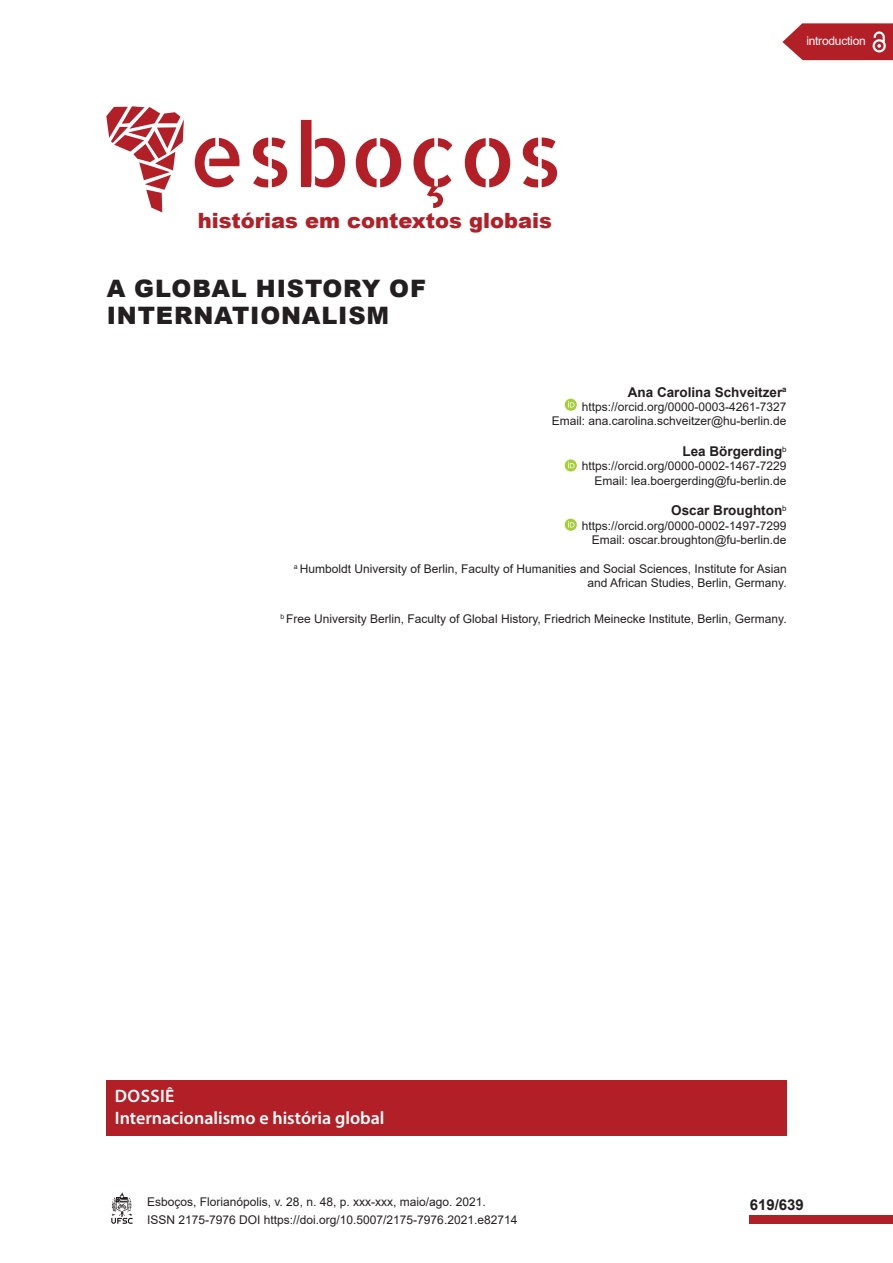
<style>
.page{position:relative;width:893px;height:1263px;background:#fff}
.page>*{position:absolute;margin:0;border:0;box-sizing:border-box;transform-origin:0 0}
.Título_folha_de_rost{font:900 24px/27px "Arial";letter-spacing:.035em;color:#231f20}
.Corpo_de_Texto{font:900 21px "Arial";color:#b21f27}
.Como_citar_o_artigo{font:600 18px "Myriad Pro";color:#fff}
.t1{font:700 15px "Arial";color:#231f20}
.Normal_Corpo_de_Text{font:700 13.5px "Arial";color:#231f20}
.Normal_Corpo_de_Text-2{font:12px/18px "Arial";color:#231f20}
.t2{font:12px "Arial";letter-spacing:-.02em;color:#fff}
</style>
<div class="page">
<div style="left:750px;top:1215px;width:143px;height:9px;background:#b21f27"></div>
<svg style="left:111px;top:1192px;width:22px;height:32px"></svg>
<svg style="left:782px;top:23px;width:111px;height:37px;background:#bc3d44"></svg>
<svg style="left:195px;top:138px;width:45px;height:49px"></svg>
<svg style="left:253px;top:137px;width:34px;height:50px"></svg>
<svg style="left:301px;top:120px;width:44px;height:67px"></svg>
<svg style="left:356px;top:138px;width:45px;height:49px"></svg>
<svg style="left:413px;top:138px;width:39px;height:70px"></svg>
<svg style="left:465px;top:138px;width:45px;height:49px"></svg>
<svg style="left:523px;top:137px;width:34px;height:50px"></svg>
<svg style="left:106px;top:106px;width:78px;height:106px"></svg>
<div style="left:106px;top:1080px;width:681px;height:55px;background:#b21f27"></div>
<svg style="left:565px;top:519px;width:12px;height:12px"></svg>
<svg style="left:565px;top:459px;width:12px;height:12px"></svg>
<svg style="left:565px;top:399px;width:12px;height:12px"></svg>
<p class="t2" style="left:806px;top:33px;width:61px">introduction</p>
<p class="Corpo_de_Texto" style="left:198px;top:205px;width:356px">histórias em contextos globais</p>
<p class="Título_folha_de_rost" style="left:107px;top:275px;width:321px">A GLOBAL HISTORY OF<br>INTERNATIONALISM</p>
<p class="Normal_Corpo_de_Text" style="left:628px;top:382px;width:160px">Ana Carolina Schveitzer<sup>a</sup></p>
<p class="Normal_Corpo_de_Text-2" style="left:582px;top:398px;width:206px">https://orcid.org/0000-0003-4261-7327</p>
<p class="Normal_Corpo_de_Text-2" style="left:552px;top:412px;width:236px">Email: ana.carolina.schveitzer@hu-berlin.de</p>
<p class="Normal_Corpo_de_Text" style="left:682px;top:442px;width:106px">Lea Börgerding<sup>b</sup></p>
<p class="Normal_Corpo_de_Text-2" style="left:582px;top:457px;width:206px">https://orcid.org/0000-0002-1467-7229</p>
<p class="Normal_Corpo_de_Text-2" style="left:594px;top:471px;width:194px">Email: lea.boergerding@fu-berlin.de</p>
<p class="Normal_Corpo_de_Text" style="left:671px;top:501px;width:117px">Oscar Broughton<sup>b</sup></p>
<p class="Normal_Corpo_de_Text-2" style="left:582px;top:516px;width:206px">https://orcid.org/0000-0002-1497-7299</p>
<p class="Normal_Corpo_de_Text-2" style="left:592px;top:531px;width:196px">Email: oscar.broughton@fu-berlin.de</p>
<p class="Normal_Corpo_de_Text-2" style="left:294px;top:561px;width:494px;line-height:14.4px;text-align:right"><sup>a</sup> Humboldt University of Berlin, Faculty of Humanities and Social Sciences, Institute for Asian and African Studies, Berlin, Germany.</p>
<p class="Normal_Corpo_de_Text-2" style="left:280px;top:610px;width:508px"><sup>b</sup> Free University Berlin, Faculty of Global History, Friedrich Meinecke Institute, Berlin, Germany.</p>
<p class="Como_citar_o_artigo" style="left:115px;top:1085px;width:61px">DOSSIÊ</p>
<p class="Como_citar_o_artigo" style="left:115px;top:1106px;width:271px">Internacionalismo e história global</p>
<p class="Normal_Corpo_de_Text-2" style="left:147px;top:1192px;width:372px">Esboços, Florianópolis, v. 28, n. 48, p. xxx-xxx, maio/ago. 2021.<br>ISSN 2175-7976 DOI https://doi.org/10.5007/2175-7976.2021.e82714</p>
<p class="t1" style="left:750px;top:1194px;width:56px">619/639</p>
</div>
